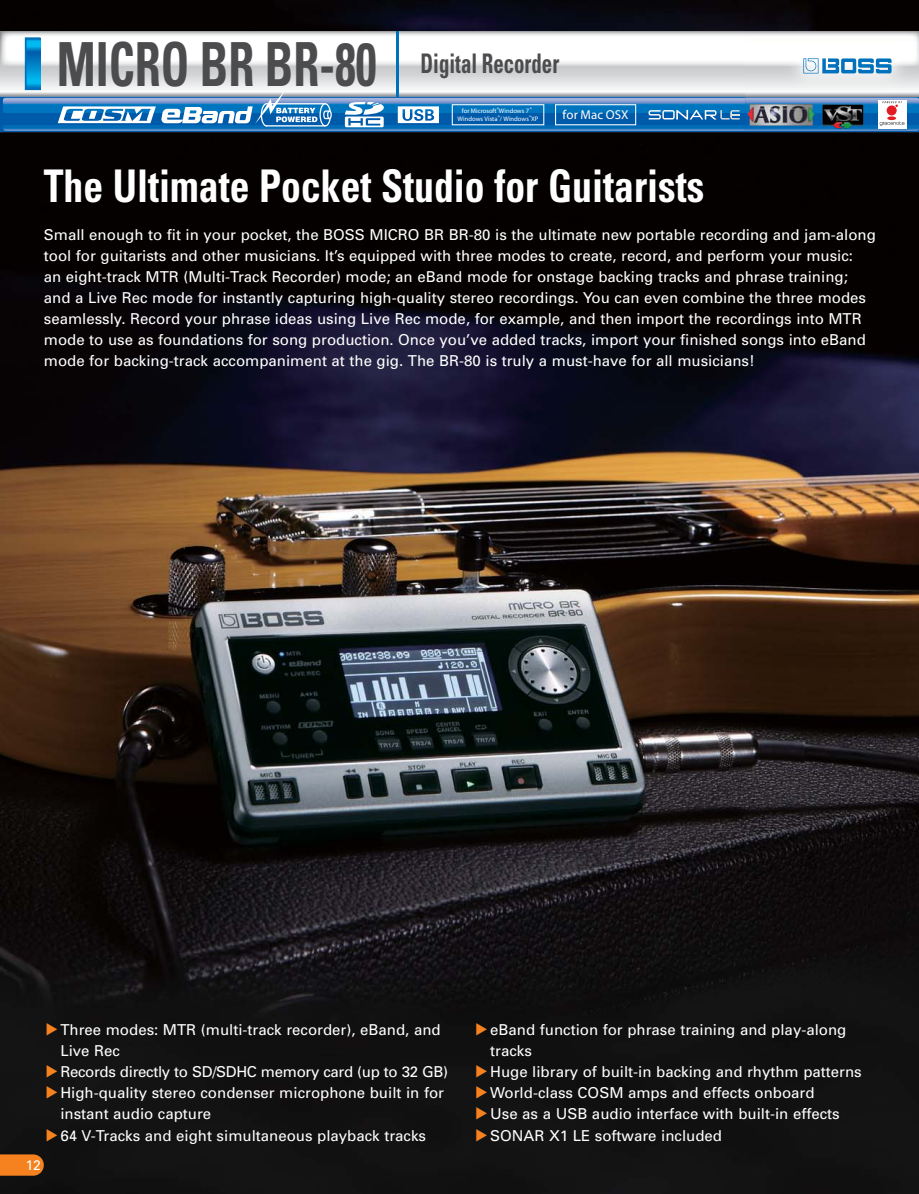
<style>
.page{position:relative;width:919px;height:1194px;background:#fff}
.page>*{position:absolute;margin:0;border:0;box-sizing:border-box;transform-origin:0 0}
.t1{font:700 condensed 60.75px "Univers";color:#4c4c4e;scale:.77 1}
.t2{font:700 condensed 45px "Univers";color:#fff;scale:.88 1}
.t3{font:700 condensed 27px "Univers";color:#4c4c4e;scale:.77 1}
.t4{font:15px/21px "Univers";color:#fff}
.t5{font:15px "Univers";letter-spacing:-.02em;color:#fff}
.t6{font:13.8px "Univers";color:#fff}
.t7{font:12.9px "Myriad Pro";letter-spacing:.005em;color:#fff}
.t8{font:6.6px/8.1px "Myriad Pro";color:#fff}
.t9{font:5.25px "Myriad Pro";color:#fff}
</style>
<div class="page">
<img style="left:0;top:0;width:918px;height:1193px">
<img style="left:1px;top:31px;width:743px;height:6px">
<img style="left:744px;top:31px;width:174px;height:6px">
<hr style="left:396px;top:31px;width:2px;height:65px;background:#0071bc">
<svg style="left:0;top:37px;width:918px;height:95px"></svg>
<svg style="left:0;top:1154px;width:44px;height:21px"></svg>
<svg style="left:47px;top:1023px;width:10px;height:12px"></svg>
<svg style="left:47px;top:1065px;width:10px;height:12px"></svg>
<svg style="left:47px;top:1086px;width:10px;height:12px"></svg>
<svg style="left:47px;top:1128px;width:10px;height:12px"></svg>
<svg style="left:476px;top:1023px;width:11px;height:12px"></svg>
<svg style="left:476px;top:1065px;width:11px;height:12px"></svg>
<svg style="left:476px;top:1086px;width:11px;height:12px"></svg>
<svg style="left:476px;top:1107px;width:11px;height:12px"></svg>
<svg style="left:476px;top:1128px;width:11px;height:12px"></svg>
<h1 class="t1" style="left:57px;top:42px;width:417px">MICRO BR BR-80</h1>
<h3 class="t3" style="left:420px;top:54px;width:182px">Digital Recorder</h3>
<p class="t8" style="left:457px;top:106px;width:82px;text-indent:4px">for Microsoft<sup>®</sup>Windows 7<br>Windows Vista<sup>®</sup>/ Windows<sup>®</sup>XP</p>
<p class="t9" style="left:529px;top:106px;width:4px">®</p>
<p class="t7" style="left:562px;top:107px;width:67px">for Mac OSX</p>
<h2 class="t2" style="left:44px;top:169px;width:751px">The Ultimate Pocket Studio for Guitarists</h2>
<p class="t4" style="left:44px;top:225px;width:833px">Small enough to fit in your pocket, the BOSS MICRO BR BR-80 is the ultimate new portable recording and jam-along tool for guitarists and other musicians. It’s equipped with three modes to create, record, and perform your music:<br>an eight-track MTR (Multi-Track Recorder) mode; an eBand mode for onstage backing tracks and phrase training; and a Live Rec mode for instantly capturing high-quality stereo recordings. You can even combine the three modes seamlessly. Record your phrase ideas using Live Rec mode, for example, and then import the recordings into MTR mode to use as foundations for song production. Once you’ve added tracks, import your finished songs into eBand mode for backing-track accompaniment at the gig. The BR-80 is truly a must-have for all musicians!</p>
<p class="t6" style="left:25px;top:1159px;width:17px">12</p>
<p class="t4" style="left:60px;top:1020px;width:382px">Three modes: MTR (multi-track recorder), eBand, and<br>Live Rec</p>
<p class="t5" style="left:60px;top:1066px;width:389px">Records directly to SD/SDHC memory card (up to 32 GB)</p>
<p class="t4" style="left:60px;top:1083px;width:385px">High-quality stereo condenser microphone built in for instant audio capture</p>
<p class="t4" style="left:60px;top:1125px;width:367px">64 V-Tracks and eight simultaneous playback tracks</p>
<p class="t4" style="left:490px;top:1020px;width:357px">eBand function for phrase training and play-along tracks</p>
<p class="t4" style="left:490px;top:1062px;width:373px">Huge library of built-in backing and rhythm patterns</p>
<p class="t4" style="left:490px;top:1083px;width:326px">World-class COSM amps and effects onboard</p>
<p class="t4" style="left:490px;top:1104px;width:351px">Use as a USB audio interface with built-in effects</p>
<p class="t4" style="left:490px;top:1125px;width:233px">SONAR X1 LE software included</p>
</div>
